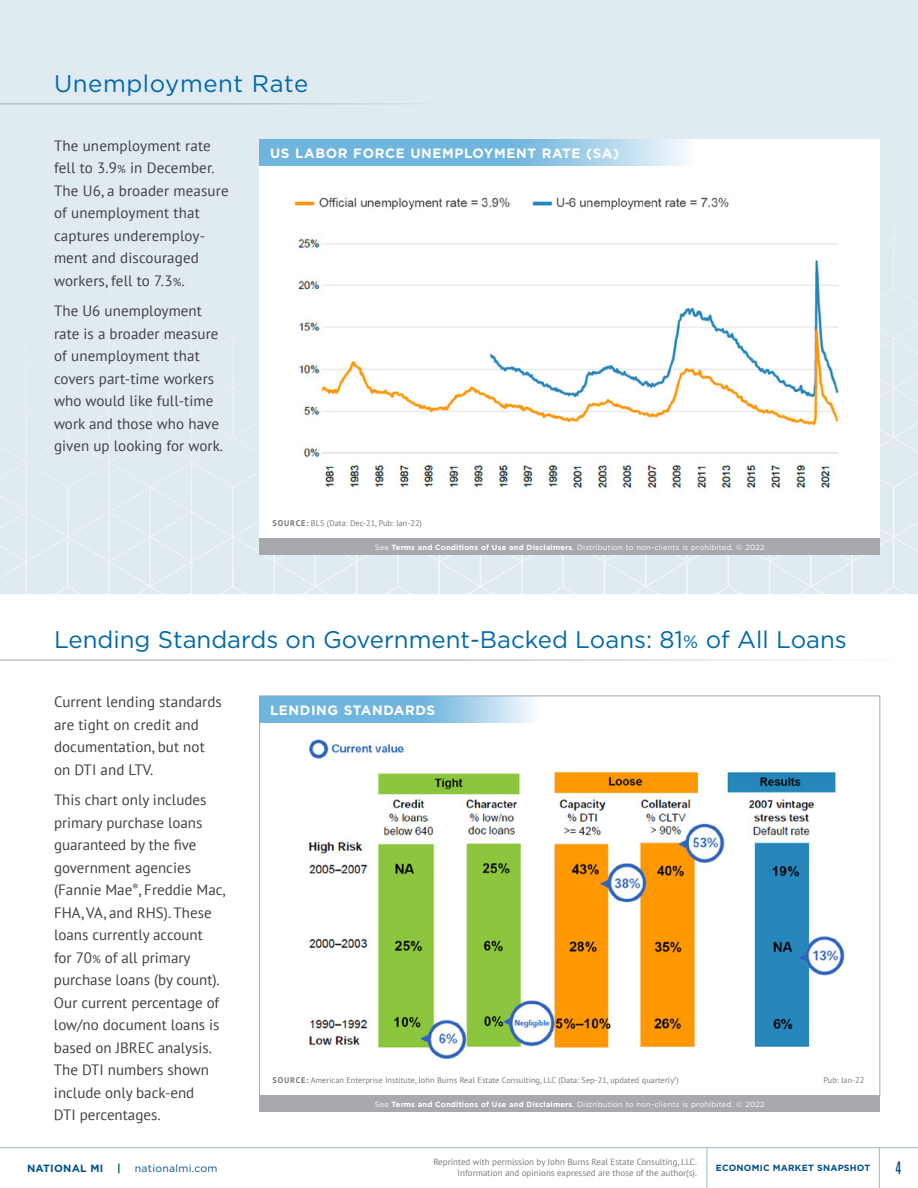
<style>
.page{position:relative;width:918px;height:1188px;background:#fff}
.page>*{position:absolute;margin:0;border:0;box-sizing:border-box;transform-origin:0 0}
.t1{font:24px "Gotham";color:#0069aa}
.t2{font:24px "Gotham";letter-spacing:.025em;color:#0069aa}
.t3{font:500 18px "Heroic Condensed";color:#005288}
.t4{font:15px/22.5px "PT Sans";color:#414042}
.t5{font:700 13.5px "Gotham";letter-spacing:.045em;color:#fff}
.t6{font:10.5px "Gotham";letter-spacing:.025em;color:#005288}
.t7{font:700 10.5px "Gotham";letter-spacing:.025em;color:#005288}
.t8{font:9px/10.8px "PT Sans";color:#797a7d;text-align:right}
.t9{font:700 9px "Gotham";letter-spacing:.025em;color:#005288}
.t10{font:8.25px "PT Sans";letter-spacing:.005em;color:#77787b}
.t11{font:7.5px "Gotham";letter-spacing:.025em;color:#fff}
.s1{font-size:11.25px}
.s2{font-weight:700}
.s3{font-size:18px}
</style>
<div class="page">
<div style="left:0;top:0;width:918px;height:594px;background:#dde9f0"></div>
<img style="left:0;top:166px;width:918px;height:428px">
<img style="left:260px;top:140px;width:620px;height:399px">
<svg style="left:259px;top:139px;width:437px;height:27px;background:#8bc3e4"></svg>
<img style="left:306px;top:739px;width:539px;height:320px">
<svg style="left:259px;top:696px;width:279px;height:27px;background:#8bc2e4"></svg>
<div style="left:259px;top:539px;width:621px;height:16px;background:#a7a9ac"></div>
<div style="left:259px;top:1095px;width:621px;height:17px;background:#a7a9ac"></div>
<hr style="left:0;top:103px;width:457px;height:1px;background:#a7a9ac">
<hr style="left:0;top:660px;width:910px;height:1px;background:#a7a9ac">
<hr style="left:879px;top:1148px;width:1px;height:40px;background:#9fb5c6">
<hr style="left:707px;top:1148px;width:1px;height:40px;background:#9fb5c6">
<hr style="left:0;top:1147px;width:918px;height:1px;background:#9fb5c6">
<h1 class="t2" style="left:54px;top:70px;width:256px">Unemployment Rate</h1>
<p class="t4" style="left:54px;top:134px;width:176px">The unemployment rate fell to 3.9<span class="s1">%</span> in December.<br>The U6, a broader measure of unemployment that captures underemploy&shy;ment and discouraged workers, fell to 7.3<span class="s1">%</span>.</p>
<p class="t4" style="left:54px;top:299px;width:171px">The U6 unemployment rate is a broader measure of unemployment that covers part-time workers who would like full-time work and those who have given up looking for work.</p>
<p class="t5" style="left:270px;top:146px;width:351px">US LABOR FORCE UNEMPLOYMENT RATE (SA)</p>
<p class="t10" style="left:272px;top:518px;width:151px"><span class="s2">SOURCE:</span> BLS (Data: Dec-21, Pub: Jan-22)</p>
<p class="t11" style="left:375px;top:543px;width:391px">See <span class="s2">Terms and Conditions of Use and Disclaimers</span>. Distribution to non-clients is prohibited. © 2022</p>
<h1 class="t1" style="left:54px;top:626px;width:794px">Lending Standards on Government-Backed Loans: 81<span class="s3">%</span> of All Loans</h1>
<p class="t4" style="left:54px;top:690px;width:169px">Current lending standards are tight on credit and documentation, but not on DTI and LTV.</p>
<p class="t4" style="left:54px;top:788px;width:173px">This chart only includes primary purchase loans guaranteed by the five government agencies (Fannie Mae<sup>®</sup>, Freddie Mac,<br>FHA, VA, and RHS). These loans currently account<br>for 70<span class="s1">%</span> of all primary purchase loans (by count).<br>Our current percentage of low/no document loans is based on JBREC analysis.<br>The DTI numbers shown include only back-end<br>DTI percentages.</p>
<p class="t5" style="left:270px;top:702px;width:167px">LENDING STANDARDS</p>
<p class="t10" style="left:272px;top:1075px;width:408px"><span class="s2">SOURCE:</span> American Enterprise Institute, John Burns Real Estate Consulting, LLC (Data: Sep-21, updated quarterly<sup>†</sup>)</p>
<p class="t10" style="left:823px;top:1075px;width:42px">Pub: Jan-22</p>
<p class="t11" style="left:375px;top:1100px;width:391px">See <span class="s2">Terms and Conditions of Use and Disclaimers</span>. Distribution to non-clients is prohibited. © 2022</p>
<p class="t8" style="left:433px;top:1157px;width:265px">Reprinted with permission by John Burns Real Estate Consulting, LLC.<br>Information and opinions expressed are those of the author(s).</p>
<p class="t7" style="left:27px;top:1162px;width:78px">NATIONAL MI</p>
<p class="t7" style="left:117px;top:1162px;width:5px">|</p>
<p class="t6" style="left:135px;top:1162px;width:84px">nationalmi.com</p>
<p class="t9" style="left:716px;top:1163px;width:156px">ECONOMIC MARKET SNAPSHOT</p>
<p class="t3" style="left:896px;top:1158px;width:7px">4</p>
</div>
